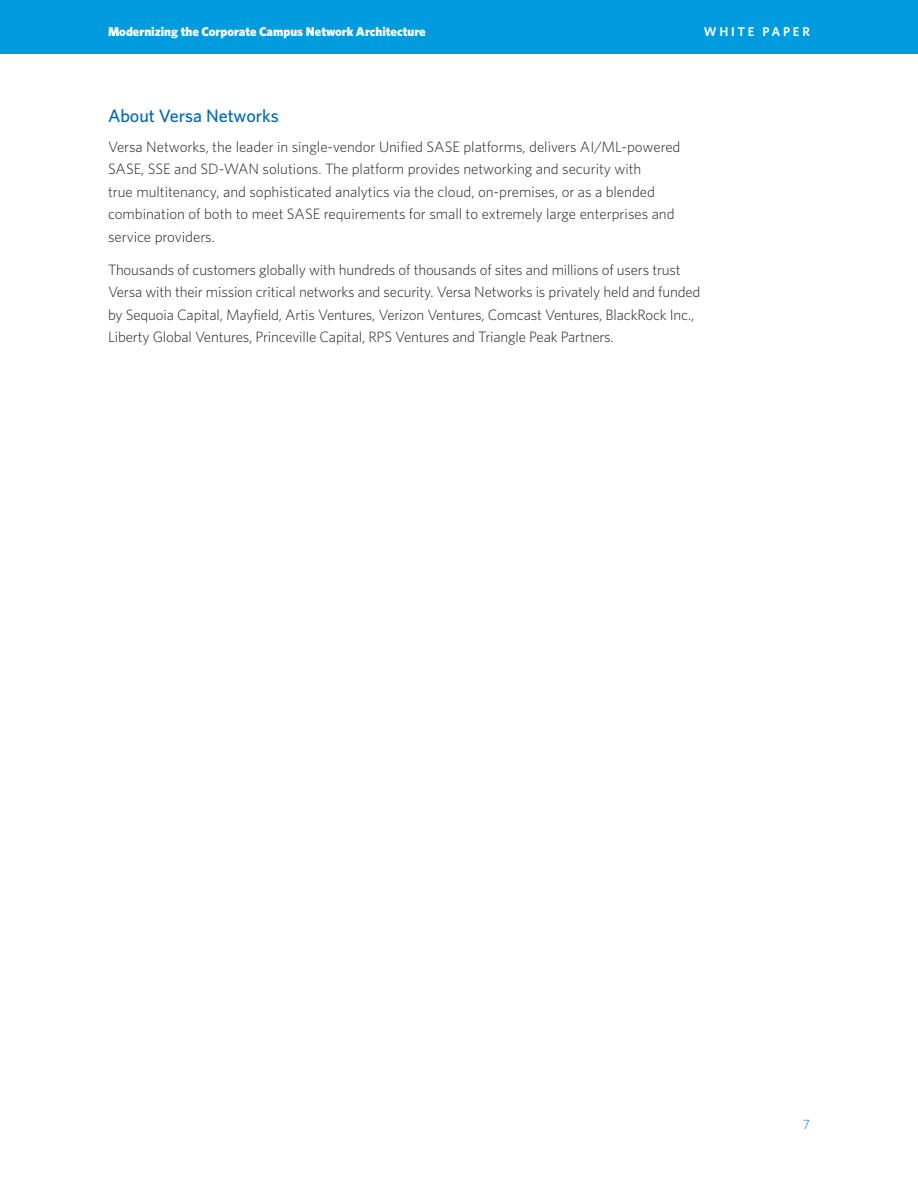
<style>
.page{position:relative;width:918px;height:1188px;background:#fff}
.page>*{position:absolute;margin:0;border:0;box-sizing:border-box;transform-origin:0 0}
.t1{font:500 18px "Whitney";color:#0168b3}
.Main_Body_Text{font:300 15px/22.5px "Whitney";letter-spacing:-.01em;color:#231f20}
.t2{font:300 13.5px "Whitney";color:#0073ce}
.t3{font:900 12.75px "Whitney";color:#fff}
.t4{font:600 12.75px "Whitney";letter-spacing:.215em;color:#fff}
</style>
<div class="page">
<div style="left:0;top:0;width:918px;height:54px;background:#009bde"></div>
<p class="t3" style="left:108px;top:23px;width:319px">Modernizing the Corporate Campus Network Architecture</p>
<p class="t4" style="left:704px;top:24px;width:108px">WHITE PAPER</p>
<h1 class="t1" style="left:108px;top:104px;width:172px">About Versa Networks</h1>
<p class="Main_Body_Text" style="left:108px;top:135px;width:574px">Versa Networks, the leader in single-vendor Unified SASE platforms, delivers AI/ML-powered SASE, SSE and SD-WAN solutions. The platform provides networking and security with<br>true multitenancy, and sophisticated analytics via the cloud, on-premises, or as a blended combination of both to meet SASE requirements for small to extremely large enterprises and service providers.</p>
<p class="Main_Body_Text" style="left:108px;top:258px;width:594px">Thousands of customers globally with hundreds of thousands of sites and millions of users trust Versa with their mission critical networks and security. Versa Networks is privately held and funded by Sequoia Capital, Mayfield, Artis Ventures, Verizon Ventures, Comcast Ventures, BlackRock Inc., Liberty Global Ventures, Princeville Capital, RPS Ventures and Triangle Peak Partners.</p>
<p class="t2" style="left:803px;top:1115px;width:9px">7</p>
</div>
